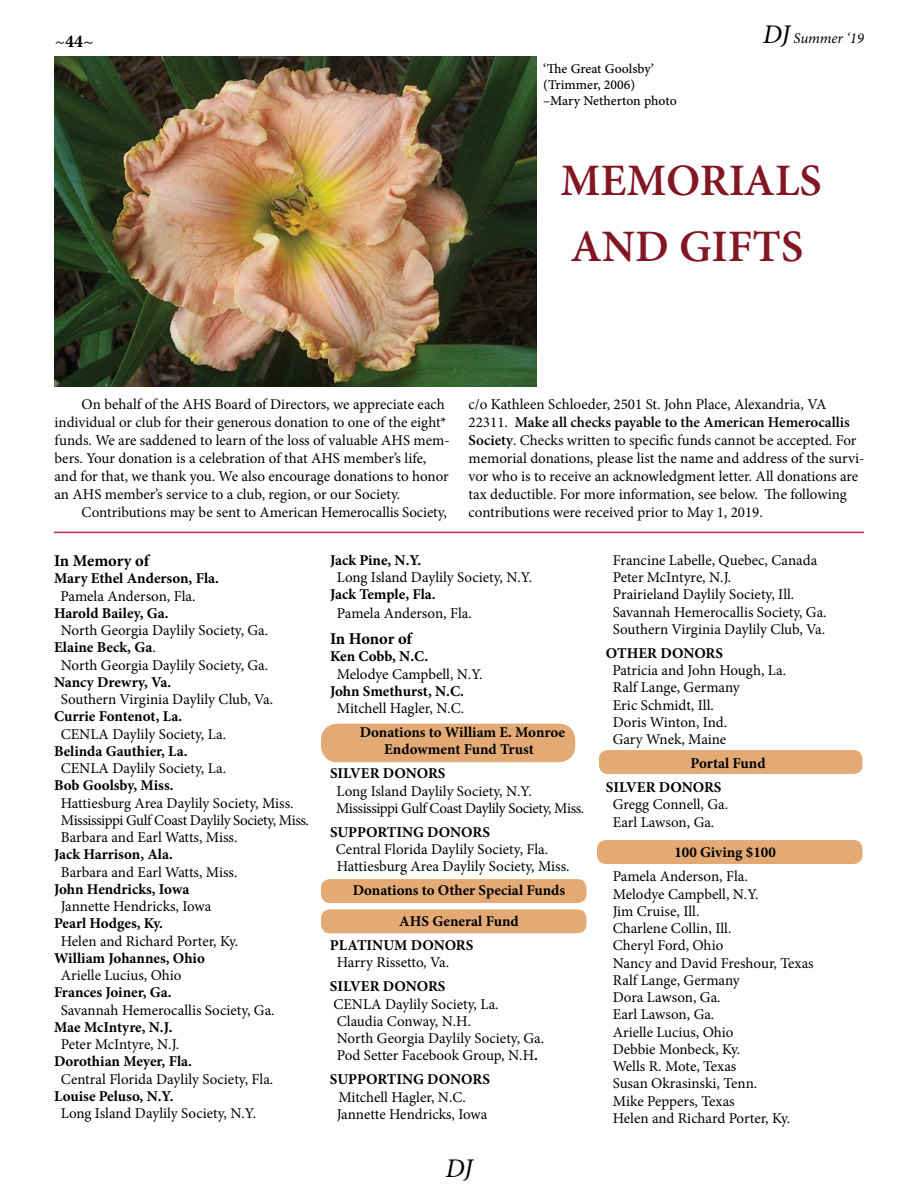
<style>
.page{position:relative;width:918px;height:1188px;background:#fff}
.page>*{position:absolute;margin:0;border:0;box-sizing:border-box;transform-origin:0 0}
.t1{font:600 45px/66.8px "Minion Pro";color:#821622}
.t2{font:italic 27px "Minion Pro";color:#000}
.t3{font:18px "Minion Pro";color:#000}
.t4{font:700 16.5px "Minion Pro";letter-spacing:-.01em;color:#000}
.t5{font:15px/17.2px "Minion Pro";color:#000}
.t6{font:700 15px/17.2px "Minion Pro";color:#000;text-align:center}
.t7{font:15px/17.2px "Minion Pro";letter-spacing:-.02em;color:#000}
.t8{font:italic 15px "Minion Pro";letter-spacing:-.01em;color:#000}
.t9{font:13.5px/16.2px "Minion Pro Medium Capt";color:#000}
.s1{font-weight:700}
.s2{font-size:27px}
.s3{font-weight:600}
.s4{font-weight:400}
</style>
<div class="page">
<div style="left:321px;top:909px;width:265px;height:24px;background:#e3aa76;border-radius:9px"></div>
<div style="left:597px;top:840px;width:265px;height:24px;background:#e3aa76;border-radius:9px"></div>
<div style="left:321px;top:879px;width:265px;height:24px;background:#e3aa76;border-radius:9px"></div>
<div style="left:599px;top:750px;width:263px;height:24px;background:#e3aa76;border-radius:9px"></div>
<div style="left:321px;top:724px;width:254px;height:38px;background:#e3aa76;border-radius:17px"></div>
<hr style="left:54px;top:532px;width:810px;height:1px;background:#c72268">
<img style="left:55px;top:56px;width:482px;height:331px">
<p class="t3" style="left:55px;top:29px;width:40px">~<span class="s1">44</span>~</p>
<p class="t8" style="left:763px;top:28px;width:103px"><span class="s2">DJ</span> Summer ‘19</p>
<p class="t9" style="left:543px;top:61px;width:135px">‘The Great Goolsby’ (Trimmer, 2006)<br>–Mary Netherton photo</p>
<h1 class="t1" style="left:561px;top:147px;width:263px">MEMORIALS<br>AND GIFTS</h1>
<p class="t5" style="left:55px;top:395px;width:397px;line-height:18px;text-indent:27px">On behalf of the AHS Board of Directors, we appreciate each individual or club for their generous donation to one of the eight* funds. We are saddened to learn of the loss of valuable AHS mem&shy;bers. Your donation is a celebration of that AHS member’s life, and for that, we thank you. We also encourage donations to honor an AHS member’s service to a club, region, or our Society.</p>
<p class="t5" style="left:82px;top:504px;width:367px">Contributions may be sent to American Hemerocallis Society,</p>
<p class="t5" style="left:469px;top:395px;width:398px;line-height:18px">c/o Kathleen Schloeder, 2501 St. John Place, Alexandria, VA 22311. <span class="s3">Make all checks payable to the American Hemerocallis Society</span>. Checks written to specific funds cannot be accepted. For memorial donations, please list the name and address of the survi&shy;vor who is to receive an acknowledgment letter. All donations are tax deductible. For more information, see below. The following contributions were received prior to May 1, 2019.</p>
<p class="t4" style="left:54px;top:549px;width:97px">In Memory of</p>
<p class="t6" style="left:54px;top:570px;width:167px">Mary Ethel Anderson, Fla.</p>
<p class="t5" style="left:61px;top:587px;width:137px">Pamela Anderson, Fla.</p>
<p class="t6" style="left:54px;top:604px;width:116px">Harold Bailey, Ga.</p>
<p class="t5" style="left:61px;top:622px;width:209px">North Georgia Daylily Society, Ga.</p>
<p class="t6" style="left:54px;top:639px;width:103px">Elaine Beck, Ga<span class="s4">.</span></p>
<p class="t5" style="left:61px;top:656px;width:209px">North Georgia Daylily Society, Ga.</p>
<p class="t6" style="left:54px;top:673px;width:119px">Nancy Drewry, Va.</p>
<p class="t5" style="left:61px;top:691px;width:214px">Southern Virginia Daylily Club, Va.</p>
<p class="t6" style="left:54px;top:708px;width:130px">Currie Fontenot, La.</p>
<p class="t5" style="left:61px;top:725px;width:167px">CENLA Daylily Society, La.</p>
<p class="t6" style="left:54px;top:742px;width:135px">Belinda Gauthier, La.</p>
<p class="t5" style="left:61px;top:760px;width:167px">CENLA Daylily Society, La.</p>
<p class="t6" style="left:54px;top:777px;width:121px">Bob Goolsby, Miss.</p>
<p class="t5" style="left:61px;top:794px;width:250px">Hattiesburg Area Daylily Society, Miss.<br>Mississippi Gulf Coast Daylily Society, Miss.<br>Barbara and Earl Watts, Miss.</p>
<p class="t6" style="left:54px;top:846px;width:121px">Jack Harrison, Ala.</p>
<p class="t5" style="left:61px;top:863px;width:178px">Barbara and Earl Watts, Miss.</p>
<p class="t6" style="left:54px;top:880px;width:137px">John Hendricks, Iowa</p>
<p class="t5" style="left:61px;top:898px;width:152px">Jannette Hendricks, Iowa</p>
<p class="t6" style="left:54px;top:915px;width:111px">Pearl Hodges, Ky.</p>
<p class="t5" style="left:61px;top:932px;width:179px">Helen and Richard Porter, Ky.</p>
<p class="t6" style="left:54px;top:949px;width:153px">William Johannes, Ohio</p>
<p class="t5" style="left:61px;top:967px;width:122px">Arielle Lucius, Ohio</p>
<p class="t6" style="left:54px;top:984px;width:119px">Frances Joiner, Ga.</p>
<p class="t5" style="left:61px;top:1001px;width:215px">Savannah Hemerocallis Society, Ga.</p>
<p class="t6" style="left:54px;top:1018px;width:120px">Mae McIntyre, N.J.</p>
<p class="t5" style="left:61px;top:1036px;width:120px">Peter McIntyre, N.J.</p>
<p class="t6" style="left:54px;top:1053px;width:140px">Dorothian Meyer, Fla.</p>
<p class="t5" style="left:61px;top:1070px;width:214px">Central Florida Daylily Society, Fla.</p>
<p class="t6" style="left:54px;top:1087px;width:121px">Louise Peluso, N.Y.</p>
<p class="t5" style="left:61px;top:1105px;width:197px">Long Island Daylily Society, N.Y.</p>
<p class="t6" style="left:330px;top:551px;width:93px">Jack Pine, N.Y.</p>
<p class="t5" style="left:337px;top:569px;width:197px">Long Island Daylily Society, N.Y.</p>
<p class="t6" style="left:330px;top:586px;width:107px">Jack Temple, Fla.</p>
<p class="t5" style="left:337px;top:605px;width:137px">Pamela Anderson, Fla.</p>
<p class="t4" style="left:330px;top:627px;width:84px">In Honor of</p>
<p class="t6" style="left:330px;top:648px;width:100px">Ken Cobb, N.C.</p>
<p class="t5" style="left:337px;top:665px;width:147px">Melodye Campbell, N.Y.</p>
<p class="t6" style="left:330px;top:682px;width:135px">John Smethurst, N.C.</p>
<p class="t5" style="left:337px;top:700px;width:129px">Mitchell Hagler, N.C.</p>
<p class="t6" style="left:360px;top:724px;width:207px">Donations to William E. Monroe<br>Endowment Fund Trust</p>
<p class="t6" style="left:330px;top:765px;width:117px">SILVER DONORS</p>
<p class="t7" style="left:336px;top:782px;width:250px">Long Island Daylily Society, N.Y.<br>Mississippi Gulf Coast Daylily Society, Miss.</p>
<p class="t6" style="left:330px;top:823px;width:161px">SUPPORTING DONORS</p>
<p class="t5" style="left:336px;top:841px;width:235px">Central Florida Daylily Society, Fla.<br>Hattiesburg Area Daylily Society, Miss.</p>
<p class="t6" style="left:353px;top:875px;width:214px;line-height:30.8px">Donations to Other Special Funds<br>AHS General Fund</p>
<p class="t6" style="left:330px;top:937px;width:145px">PLATINUM DONORS</p>
<p class="t5" style="left:337px;top:954px;width:114px">Harry Rissetto, Va.</p>
<p class="t6" style="left:330px;top:978px;width:117px">SILVER DONORS</p>
<p class="t5" style="left:333px;top:995px;width:212px">CENLA Daylily Society, La.<br>Claudia Conway, N.H.<br>North Georgia Daylily Society, Ga.<br>Pod Setter Facebook Group, N.H<span class="s1">.</span></p>
<p class="t6" style="left:330px;top:1071px;width:161px">SUPPORTING DONORS</p>
<p class="t5" style="left:337px;top:1088px;width:152px">Mitchell Hagler, N.C.<br>Jannette Hendricks, Iowa</p>
<h2 class="t2" style="left:446px;top:1149px;width:29px">DJ</h2>
<p class="t5" style="left:613px;top:552px;width:215px">Francine Labelle, Quebec, Canada<br>Peter McIntyre, N.J.<br>Prairieland Daylily Society, Ill.<br>Savannah Hemerocallis Society, Ga.<br>Southern Virginia Daylily Club, Va.</p>
<p class="t6" style="left:606px;top:644px;width:119px">OTHER DONORS</p>
<p class="t5" style="left:613px;top:662px;width:175px">Patricia and John Hough, La.<br>Ralf Lange, Germany<br>Eric Schmidt, Ill.<br>Doris Winton, Ind.<br>Gary Wnek, Maine</p>
<p class="t6" style="left:606px;top:751px;width:161px;line-height:24px;text-align:left;text-indent:85px">Portal Fund<br>SILVER DONORS</p>
<p class="t5" style="left:613px;top:796px;width:117px">Gregg Connell, Ga.<br>Earl Lawson, Ga.</p>
<p class="t6" style="left:674px;top:844px;width:103px">100 Giving $100</p>
<p class="t5" style="left:613px;top:868px;width:202px">Pamela Anderson, Fla.<br>Melodye Campbell, N.Y.<br>Jim Cruise, Ill.<br>Charlene Collin, Ill.<br>Cheryl Ford, Ohio<br>Nancy and David Freshour, Texas<br>Ralf Lange, Germany<br>Dora Lawson, Ga.<br>Earl Lawson, Ga.<br>Arielle Lucius, Ohio<br>Debbie Monbeck, Ky.<br>Wells R. Mote, Texas<br>Susan Okrasinski, Tenn.<br>Mike Peppers, Texas<br>Helen and Richard Porter, Ky.</p>
</div>
